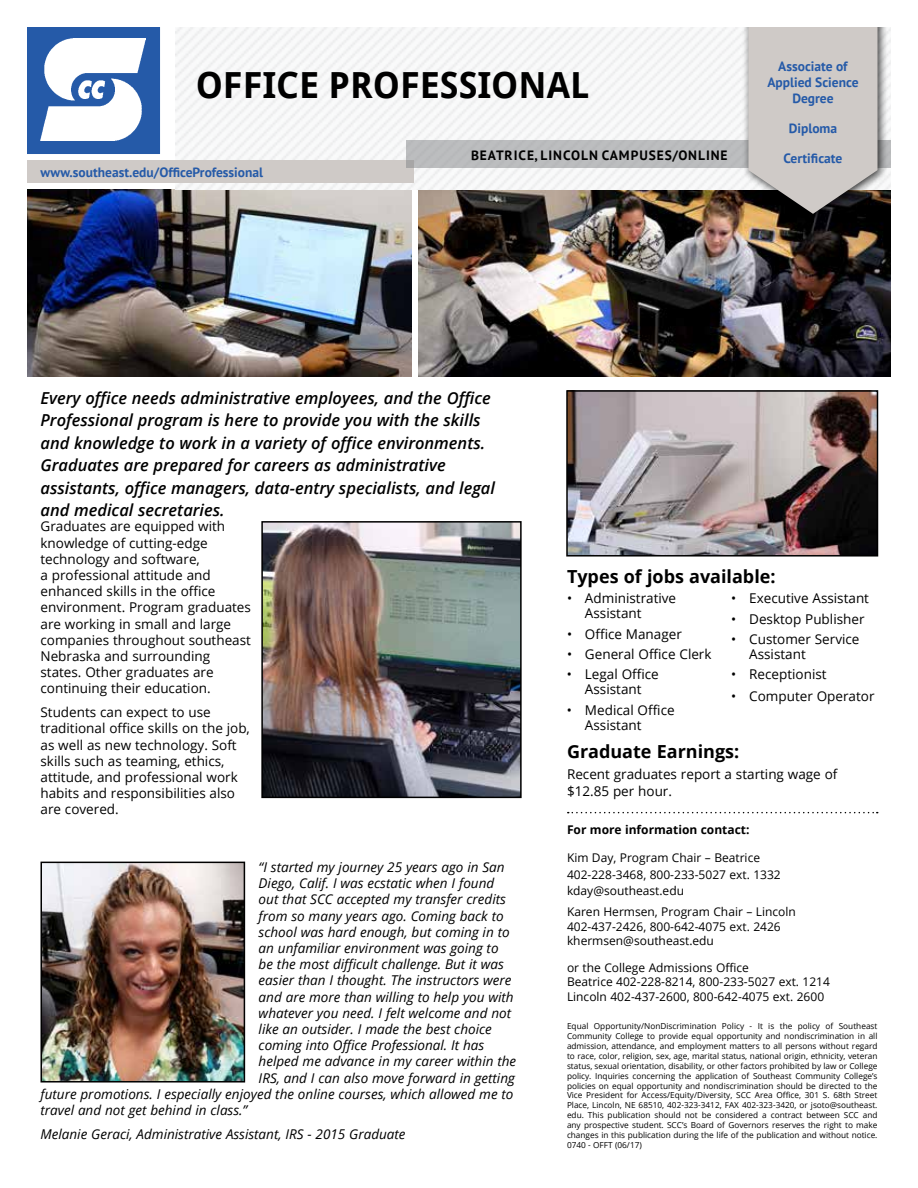
<style>
.page{position:relative;width:918px;height:1188px;background:#fff}
.page>*{position:absolute;margin:0;border:0;box-sizing:border-box;transform-origin:0 0}
.t1{font:700 36px "Droid Sans";color:#000}
.t2{font:700 18px "Open Sans";color:#000}
.t3{font:italic 600 16.5px/22.5px "Open Sans";color:#000}
.t4{font:13.5px/16.2px "Open Sans";color:#000}
.t5{font:italic 13.5px "Open Sans";color:#000}
.t6{font:700 13.5px/16.2px "PT Sans";color:#255aa8;text-align:center}
.t7{font:700 13.5px "PT Sans";letter-spacing:.07em;color:#000}
.t8{font:12px/14.4px "Open Sans";color:#000}
.t9{font:700 12px "Open Sans";color:#000}
.t10{font:8.25px/9.9px "Open Sans";color:#000;text-align:justify}
</style>
<div class="page">
<img style="left:418px;top:190px;width:472px;height:186px">
<img style="left:28px;top:190px;width:384px;height:186px">
<div style="left:0;top:160px;width:414px;height:23px;background:#cfcac7"></div>
<div style="left:28px;top:28px;width:132px;height:126px;background:#255aa8"></div>
<img style="left:40px;top:39px;width:106px;height:101px">
<svg style="left:407px;top:141px;width:511px;height:27px;background:#bfc0c1"></svg>
<div style="left:742px;top:0;width:146px;height:223px;background:#000;opacity:.75"></div>
<svg style="left:748px;top:28px;width:130px;height:186px;background:#bdb8b5"></svg>
<svg style="left:568px;top:812px;width:310px;height:1px"></svg>
<img style="left:43px;top:865px;width:199px;height:215px">
<div style="left:40px;top:862px;width:205px;height:221px;border:2px solid #000"></div>
<img style="left:569px;top:393px;width:306px;height:161px">
<div style="left:566px;top:390px;width:312px;height:167px;border:2px solid #000"></div>
<img style="left:264px;top:524px;width:255px;height:271px">
<div style="left:261px;top:521px;width:261px;height:277px;border:2px solid #000"></div>
<h1 class="t1" style="left:196px;top:64px;width:395px">OFFICE PROFESSIONAL</h1>
<h3 class="t6" style="left:767px;top:58px;width:93px">Associate of<br>Applied Science<br>Degree</h3>
<h3 class="t6" style="left:789px;top:120px;width:50px">Diploma</h3>
<h3 class="t6" style="left:40px;top:164px;width:224px">www.southeast.edu/OfficeProfessional</h3>
<h3 class="t7" style="left:471px;top:146px;width:102px">Beatrice, Lincol</h3>
<h3 class="t7" style="left:589px;top:146px;width:140px">n Campuses/online</h3>
<h3 class="t6" style="left:784px;top:150px;width:60px">Certificate</h3>
<p class="t3" style="left:40px;top:386px;width:456px">Every office needs administrative employees, and the Office Professional program is here to provide you with the skills and knowledge to work in a variety of office environments.<br>Graduates are prepared for careers as administrative assistants, office managers, data-entry specialists, and legal and medical secretaries.</p>
<p class="t4" style="left:41px;top:518px;width:212px">Graduates are equipped with knowledge of cutting-edge technology and software,<br>a professional attitude and enhanced skills in the office environment. Program graduates are working in small and large companies throughout southeast<br>Nebraska and surrounding states. Other graduates are continuing their education.</p>
<h3 class="t4" style="left:41px;top:704px;width:211px">Students can expect to use traditional office skills on the job, as well as new technology. Soft skills such as teaming, ethics, attitude, and professional work habits and responsibilities also are covered.</h3>
<h3 class="t5" style="left:259px;top:858px;width:247px">“I started my journey 25 years ago in San</h3>
<h3 class="t5" style="left:259px;top:874px;width:237px">Diego, Calif. I was ecstatic when I found</h3>
<h3 class="t5" style="left:259px;top:890px;width:249px">out that SCC accepted my transfer credits</h3>
<h3 class="t5" style="left:259px;top:906px;width:246px">from so many years ago. Coming back to</h3>
<h3 class="t5" style="left:259px;top:923px;width:253px">school was hard enough, but coming in to</h3>
<h3 class="t5" style="left:259px;top:939px;width:241px">an unfamiliar environment was going to</h3>
<h3 class="t5" style="left:259px;top:955px;width:247px">be the most difficult challenge. But it was</h3>
<h3 class="t5" style="left:259px;top:971px;width:254px">easier than I thought. The instructors were</h3>
<h3 class="t5" style="left:259px;top:987px;width:257px">and are more than willing to help you with</h3>
<h3 class="t5" style="left:259px;top:1004px;width:254px">whatever you need. I felt welcome and not</h3>
<h3 class="t5" style="left:259px;top:1020px;width:235px">like an outsider. I made the best choice</h3>
<h3 class="t5" style="left:259px;top:1036px;width:227px">coming into Office Professional. It has</h3>
<h3 class="t5" style="left:259px;top:1052px;width:259px">helped me advance in my career within the</h3>
<h3 class="t5" style="left:259px;top:1068px;width:258px">IRS, and I can also move forward in getting</h3>
<h3 class="t5" style="left:40px;top:1085px;width:475px">future promotions. I especially enjoyed the online courses, which allowed me to</h3>
<h3 class="t5" style="left:40px;top:1101px;width:208px">travel and not get behind in class.”</h3>
<h3 class="t5" style="left:40px;top:1125px;width:367px">Melanie Geraci, Administrative Assistant, IRS - 2015 Graduate</h3>
<h2 class="t2" style="left:567px;top:564px;width:210px">Types of jobs available:</h2>
<h3 class="t4" style="left:585px;top:591px;width:93px;line-height:15px;text-indent:-18px">• Administrative<br>Assistant</h3>
<h3 class="t4" style="left:567px;top:625px;width:116px">• Office Manager</h3>
<h3 class="t4" style="left:567px;top:646px;width:146px">• General Office Clerk</h3>
<h3 class="t4" style="left:567px;top:667px;width:93px;line-height:15px;text-align:center">• Legal Office<br>Assistant</h3>
<h3 class="t4" style="left:585px;top:702px;width:91px;line-height:15px;text-indent:-18px">• Medical Office<br>Assistant</h3>
<h3 class="t4" style="left:731px;top:590px;width:139px">• Executive Assistant</h3>
<h3 class="t4" style="left:731px;top:610px;width:135px">• Desktop Publisher</h3>
<h3 class="t4" style="left:749px;top:631px;width:112px;line-height:15px;text-indent:-18px">• Customer Service<br>Assistant</h3>
<h3 class="t4" style="left:731px;top:666px;width:97px">• Receptionist</h3>
<h3 class="t4" style="left:731px;top:688px;width:145px">• Computer Operator</h3>
<h2 class="t2" style="left:567px;top:739px;width:174px">Graduate Earnings:</h2>
<h3 class="t4" style="left:567px;top:766px;width:272px">Recent graduates report a starting wage of $12.85 per hour.</h3>
<h3 class="t9" style="left:567px;top:821px;width:184px">For more information contact:</h3>
<h3 class="t8" style="left:567px;top:849px;width:215px;line-height:16.5px">Kim Day, Program Chair – Beatrice<br>402-228-3468, 800-233-5027 ext. 1332 kday@southeast.edu</h3>
<h3 class="t8" style="left:567px;top:905px;width:230px">Karen Hermsen, Program Chair – Lincoln<br>402-437-2426, 800-642-4075 ext. 2426 khermsen@southeast.edu</h3>
<h3 class="t8" style="left:567px;top:960px;width:265px">or the College Admissions Office<br>Beatrice 402-228-8214, 800-233-5027 ext. 1214<br>Lincoln 402-437-2600, 800-642-4075 ext. 2600</h3>
<p class="t10" style="left:567px;top:1021px;width:312px">Equal Opportunity/NonDiscrimination Policy - It is the policy of Southeast Community College to provide equal opportunity and nondiscrimination in all admission, attendance, and employment matters to all persons without regard to race, color, religion, sex, age, marital status, national origin, ethnicity, veteran status, sexual orientation, disability, or other factors prohibited by law or College policy. Inquiries concerning the application of Southeast Community College’s policies on equal opportunity and nondiscrimination should be directed to the Vice President for Access/Equity/Diversity, SCC Area Office, 301 S. 68th Street Place, Lincoln, NE 68510, 402-323-3412, FAX 402-323-3420, or jsoto@southeast. edu. This publication should not be considered a contract between SCC and any prospective student. SCC’s Board of Governors reserves the right to make changes in this publication during the life of the publication and without notice.<br>0740 - OFFT (06/17)</p>
</div>
